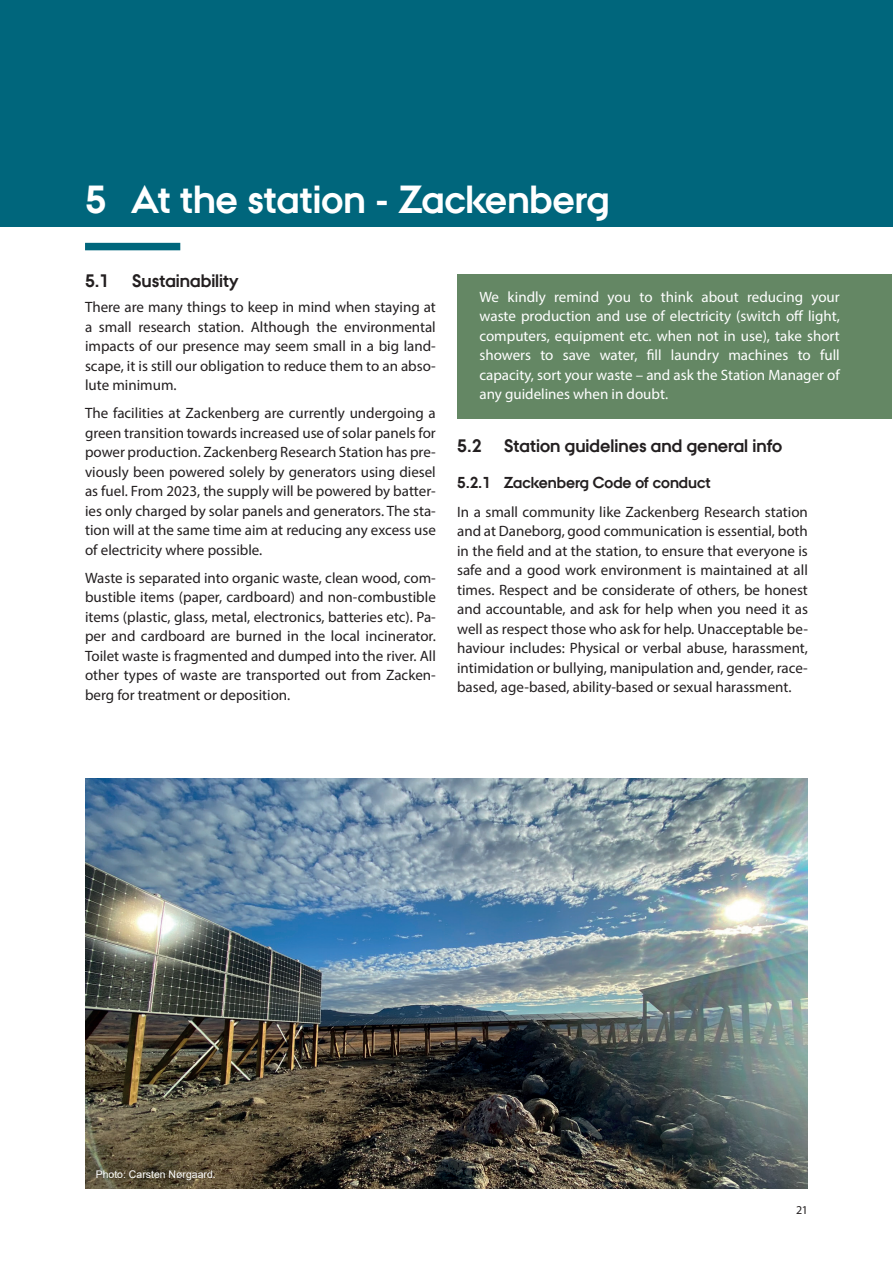
<style>
.page{position:relative;width:893px;height:1263px;background:#fff}
.page>*{position:absolute;margin:0;border:0;box-sizing:border-box;transform-origin:0 0}
.t1{font:700 39px "AU Passata";color:#fff}
.t2{font:700 18px "AU Passata";color:#231f20}
.t3{font:700 15.75px "AU Passata";color:#231f20}
.Body_Text{font:15px/19.5px "Myriad Pro";color:#231f20;text-align:justify}
.Body_Text-2{font:15px/19.5px "Myriad Pro";color:#fff;text-align:justify}
.t4{font:12px "Myriad Pro";color:#231f20}
.Photo{font:10.5px "Arial";color:#fff}
</style>
<div class="page">
<div style="left:0;top:0;width:893px;height:226px;background:#00667c"></div>
<img style="left:85px;top:778px;width:723px;height:410px">
<div style="left:457px;top:274px;width:434px;height:144px;background:#648764"></div>
<div style="left:85px;top:243px;width:95px;height:7px;background:#00667c"></div>
<p class="t1" style="left:85px;top:176px;width:526px">5 At the station - Zackenberg</p>
<p class="t2" style="left:85px;top:270px;width:155px">5.1 Sustainability</p>
<p class="Body_Text" style="left:85px;top:297px;width:352px">There are many things to keep in mind when staying at a small research station. Although the environmental impacts of our presence may seem small in a big land&shy;scape, it is still our obligation to reduce them to an abso&shy;lute minimum.</p>
<p class="Body_Text" style="left:85px;top:403px;width:352px">The facilities at Zackenberg are currently undergoing a green transition towards increased use of solar panels for power production. Zackenberg Research Station has pre&shy;viously been powered solely by generators using diesel as fuel. From 2023, the supply will be powered by batter&shy;ies only charged by solar panels and generators. The sta&shy;tion will at the same time aim at reducing any excess use of electricity where possible.</p>
<p class="Body_Text" style="left:85px;top:568px;width:352px">Waste is separated into organic waste, clean wood, com&shy;bustible items (paper, cardboard) and non-combustible items (plastic, glass, metal, electronics, batteries etc). Pa&shy;per and cardboard are burned in the local incinerator.<br>Toilet waste is fragmented and dumped into the river. All other types of waste are transported out from Zacken&shy;berg for treatment or deposition.</p>
<p class="Body_Text-2" style="left:479px;top:287px;width:362px">We kindly remind you to think about reducing your waste production and use of electricity (switch off light, computers, equipment etc. when not in use), take short showers to save water, fill laundry machines to full capacity, sort your waste – and ask the Station Manager of any guidelines when in doubt.</p>
<p class="t2" style="left:457px;top:435px;width:327px">5.2 Station guidelines and general info</p>
<p class="t3" style="left:457px;top:474px;width:255px">5.2.1 Zackenberg Code of conduct</p>
<p class="Body_Text" style="left:457px;top:502px;width:352px">In a small community like Zackenberg Research station and at Daneborg, good communication is essential, both in the field and at the station, to ensure that everyone is safe and a good work environment is maintained at all times. Respect and be considerate of others, be honest and accountable, and ask for help when you need it as well as respect those who ask for help. Unacceptable be&shy;haviour includes: Physical or verbal abuse, harassment, intimidation or bullying, manipulation and, gender, race&shy;based, age-based, ability-based or sexual harassment.</p>
<p class="Photo" style="left:96px;top:1167px;width:122px">Photo: Carsten Nørgaard.</p>
<p class="t4" style="left:796px;top:1203px;width:13px">21</p>
</div>
